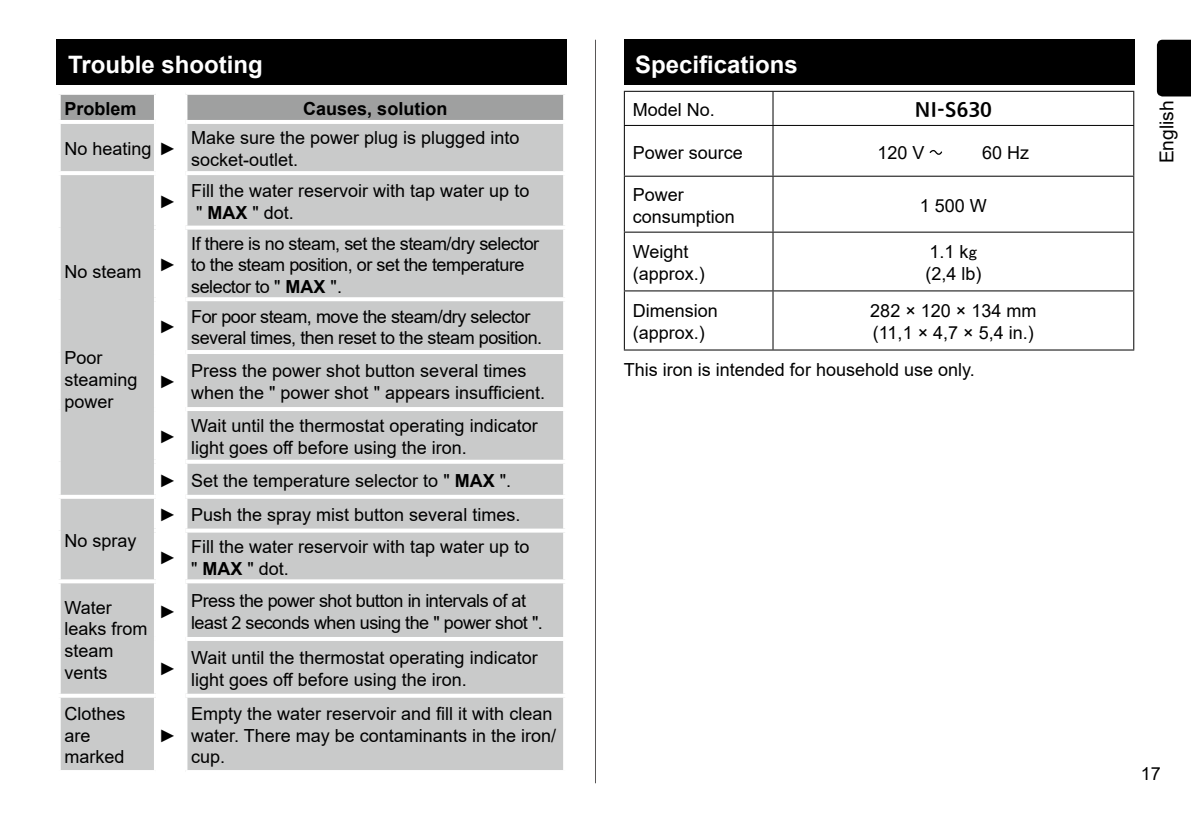
<style>
.page{position:relative;width:1191px;height:823px;background:#fff}
.page>*{position:absolute;margin:0;border:0;box-sizing:border-box;transform-origin:0 0}
.t1{font:700 24px "Arial";color:#fff}
.t2{font:19.2px "Arial";color:#000}
.t3{font:18px/21.6px "Arial";color:#000}
.t4{font:18px/21.6px "Arial";letter-spacing:-.025em;color:#000}
.t5{font:700 18px "Arial";color:#000}
.t6{font:18px "PUDSS Hinban B";color:#000}
.s1{font-weight:700}
.s2{font-family:"Sim Hei"}
</style>
<div class="page">
<div style="left:1156px;top:40px;width:35px;height:56px;background:#000"></div>
<hr style="left:595px;top:40px;width:1px;height:742px;background:#595757">
<div style="left:57px;top:40px;width:510px;height:45px;background:#000"></div>
<div style="left:61px;top:95px;width:502px;height:25px;background:#9fa0a0"></div>
<div style="left:61px;top:124px;width:502px;height:645px;background:#c9caca"></div>
<svg style="left:59px;top:94px;width:97px;height:1px"></svg>
<svg style="left:60px;top:95px;width:1px;height:25px"></svg>
<hr style="left:154px;top:95px;width:4px;height:25px;background:#fff">
<svg style="left:186px;top:94px;width:379px;height:1px"></svg>
<hr style="left:183px;top:95px;width:4px;height:25px;background:#fff">
<svg style="left:563px;top:95px;width:1px;height:25px"></svg>
<svg style="left:60px;top:124px;width:1px;height:47px"></svg>
<hr style="left:154px;top:124px;width:4px;height:47px;background:#fff">
<hr style="left:183px;top:124px;width:4px;height:47px;background:#fff">
<hr style="left:57px;top:171px;width:99px;height:4px;background:#fff">
<svg style="left:60px;top:175px;width:1px;height:52px"></svg>
<hr style="left:156px;top:171px;width:29px;height:4px;background:#fff">
<hr style="left:154px;top:175px;width:4px;height:50px;background:#fff">
<hr style="left:185px;top:171px;width:382px;height:4px;background:#fff">
<hr style="left:183px;top:175px;width:4px;height:50px;background:#fff">
<svg style="left:59px;top:227px;width:2px;height:72px"></svg>
<hr style="left:154px;top:225px;width:31px;height:4px;background:#fff">
<hr style="left:154px;top:229px;width:4px;height:68px;background:#fff">
<svg style="left:185px;top:225px;width:380px;height:4px"></svg>
<hr style="left:183px;top:229px;width:4px;height:68px;background:#fff">
<svg style="left:60px;top:299px;width:1px;height:53px"></svg>
<hr style="left:154px;top:297px;width:31px;height:4px;background:#fff">
<hr style="left:154px;top:301px;width:4px;height:49px;background:#fff">
<svg style="left:185px;top:297px;width:379px;height:4px"></svg>
<hr style="left:183px;top:301px;width:4px;height:49px;background:#fff">
<svg style="left:60px;top:352px;width:1px;height:57px"></svg>
<hr style="left:154px;top:350px;width:31px;height:4px;background:#fff">
<hr style="left:154px;top:354px;width:4px;height:53px;background:#fff">
<hr style="left:185px;top:350px;width:382px;height:4px;background:#fff">
<hr style="left:183px;top:354px;width:4px;height:53px;background:#fff">
<svg style="left:60px;top:409px;width:1px;height:52px"></svg>
<hr style="left:154px;top:407px;width:31px;height:4px;background:#fff">
<hr style="left:154px;top:411px;width:4px;height:48px;background:#fff">
<hr style="left:185px;top:407px;width:382px;height:4px;background:#fff">
<hr style="left:183px;top:411px;width:4px;height:48px;background:#fff">
<svg style="left:59px;top:461px;width:2px;height:33px"></svg>
<hr style="left:154px;top:459px;width:31px;height:4px;background:#fff">
<hr style="left:154px;top:463px;width:4px;height:31px;background:#fff">
<svg style="left:185px;top:459px;width:380px;height:4px"></svg>
<hr style="left:183px;top:463px;width:4px;height:31px;background:#fff">
<svg style="left:60px;top:494px;width:96px;height:4px"></svg>
<svg style="left:60px;top:499px;width:1px;height:31px"></svg>
<hr style="left:156px;top:494px;width:29px;height:4px;background:#fff">
<hr style="left:154px;top:498px;width:4px;height:30px;background:#fff">
<svg style="left:185px;top:494px;width:379px;height:4px"></svg>
<hr style="left:183px;top:498px;width:4px;height:30px;background:#fff">
<svg style="left:59px;top:530px;width:2px;height:49px"></svg>
<hr style="left:154px;top:528px;width:31px;height:4px;background:#fff">
<hr style="left:154px;top:532px;width:4px;height:47px;background:#fff">
<svg style="left:185px;top:528px;width:380px;height:4px"></svg>
<hr style="left:183px;top:532px;width:4px;height:47px;background:#fff">
<svg style="left:59px;top:579px;width:97px;height:4px"></svg>
<svg style="left:59px;top:583px;width:2px;height:55px"></svg>
<hr style="left:156px;top:579px;width:29px;height:4px;background:#fff">
<hr style="left:154px;top:583px;width:4px;height:53px;background:#fff">
<svg style="left:185px;top:579px;width:380px;height:4px"></svg>
<hr style="left:183px;top:583px;width:4px;height:53px;background:#fff">
<svg style="left:60px;top:638px;width:1px;height:55px"></svg>
<hr style="left:154px;top:636px;width:31px;height:4px;background:#fff">
<hr style="left:154px;top:640px;width:4px;height:53px;background:#fff">
<svg style="left:185px;top:636px;width:378px;height:4px"></svg>
<hr style="left:183px;top:640px;width:4px;height:53px;background:#fff">
<svg style="left:59px;top:693px;width:97px;height:4px"></svg>
<svg style="left:59px;top:697px;width:2px;height:72px"></svg>
<hr style="left:156px;top:693px;width:29px;height:4px;background:#fff">
<hr style="left:154px;top:697px;width:4px;height:72px;background:#fff">
<svg style="left:185px;top:693px;width:380px;height:4px"></svg>
<hr style="left:183px;top:697px;width:4px;height:72px;background:#fff">
<svg style="left:60px;top:769px;width:94px;height:1px"></svg>
<svg style="left:187px;top:769px;width:376px;height:1px"></svg>
<div style="left:624px;top:40px;width:510px;height:45px;background:#000"></div>
<hr style="left:624px;top:91px;width:149px;height:1px;background:#000">
<hr style="left:624px;top:92px;width:1px;height:33px;background:#000">
<hr style="left:773px;top:91px;width:361px;height:1px;background:#000">
<hr style="left:772px;top:92px;width:1px;height:33px;background:#000">
<hr style="left:1133px;top:92px;width:1px;height:33px;background:#000">
<hr style="left:624px;top:125px;width:149px;height:1px;background:#000">
<hr style="left:624px;top:126px;width:1px;height:49px;background:#000">
<hr style="left:773px;top:125px;width:361px;height:1px;background:#000">
<hr style="left:772px;top:126px;width:1px;height:49px;background:#000">
<hr style="left:1133px;top:126px;width:1px;height:49px;background:#000">
<hr style="left:624px;top:175px;width:149px;height:1px;background:#000">
<hr style="left:624px;top:176px;width:1px;height:55px;background:#000">
<hr style="left:773px;top:175px;width:361px;height:1px;background:#000">
<hr style="left:772px;top:176px;width:1px;height:55px;background:#000">
<hr style="left:1133px;top:176px;width:1px;height:55px;background:#000">
<hr style="left:624px;top:231px;width:149px;height:1px;background:#000">
<hr style="left:624px;top:232px;width:1px;height:58px;background:#000">
<hr style="left:773px;top:231px;width:361px;height:1px;background:#000">
<hr style="left:772px;top:232px;width:1px;height:58px;background:#000">
<hr style="left:1133px;top:232px;width:1px;height:58px;background:#000">
<hr style="left:624px;top:290px;width:149px;height:1px;background:#000">
<hr style="left:624px;top:291px;width:1px;height:58px;background:#000">
<hr style="left:773px;top:290px;width:361px;height:1px;background:#000">
<hr style="left:772px;top:291px;width:1px;height:58px;background:#000">
<hr style="left:1133px;top:291px;width:1px;height:58px;background:#000">
<hr style="left:624px;top:349px;width:149px;height:1px;background:#000">
<hr style="left:773px;top:349px;width:361px;height:1px;background:#000">
<svg style="left:929px;top:150px;width:13px;height:5px"></svg>
<h1 class="t1" style="left:68px;top:47px;width:196px">Trouble shooting</h1>
<p class="t5" style="left:64px;top:96px;width:74px">Problem</p>
<p class="t5" style="left:303px;top:96px;width:146px">Causes, solution</p>
<p class="t3" style="left:64px;top:138px;width:114px">No heating ►</p>
<p class="t3" style="left:191px;top:127px;width:330px">Make sure the power plug is plugged into socket-outlet.</p>
<p class="t3" style="left:64px;top:260px;width:79px">No steam</p>
<p class="t3" style="left:64px;top:347px;width:75px">Poor steaming power</p>
<p class="t3" style="left:64px;top:529px;width:74px">No spray</p>
<p class="t3" style="left:159px;top:191px;width:19px">►</p>
<p class="t3" style="left:191px;top:180px;width:340px">Fill the water reservoir with tap water up to " <span class="s1">MAX</span> " dot.</p>
<p class="t3" style="left:159px;top:254px;width:19px">►</p>
<p class="t4" style="left:191px;top:232px;width:350px">If there is no steam, set the steam/dry selector to the steam position, or set the temperature selector to " <span class="s1">MAX</span> ".</p>
<p class="t3" style="left:159px;top:316px;width:19px">►</p>
<p class="t4" style="left:191px;top:305px;width:353px">For poor steam, move the steam/dry selector several times, then reset to the steam position.</p>
<p class="t3" style="left:159px;top:371px;width:19px">►</p>
<p class="t3" style="left:191px;top:360px;width:355px">Press the power shot button several times when the " power shot " appears insufficient.</p>
<p class="t3" style="left:159px;top:425px;width:19px">►</p>
<p class="t3" style="left:191px;top:415px;width:348px">Wait until the thermostat operating indicator light goes off before using the iron.</p>
<p class="t3" style="left:159px;top:469px;width:354px">► Set the temperature selector to " <span class="s1">MAX</span> ".</p>
<p class="t3" style="left:159px;top:504px;width:363px">► Push the spray mist button several times.</p>
<p class="t3" style="left:159px;top:546px;width:19px">►</p>
<p class="t3" style="left:191px;top:535px;width:340px">Fill the water reservoir with tap water up to " <span class="s1">MAX</span> " dot.</p>
<p class="t3" style="left:64px;top:596px;width:85px">Water leaks from steam vents</p>
<p class="t3" style="left:159px;top:600px;width:19px">►</p>
<p class="t4" style="left:191px;top:589px;width:353px">Press the power shot button in intervals of at least 2 seconds when using the " power shot ".</p>
<p class="t3" style="left:159px;top:657px;width:19px">►</p>
<p class="t3" style="left:191px;top:646px;width:348px">Wait until the thermostat operating indicator light goes off before using the iron.</p>
<p class="t3" style="left:64px;top:702px;width:63px">Clothes are marked</p>
<p class="t3" style="left:159px;top:724px;width:19px">►</p>
<p class="t3" style="left:191px;top:702px;width:366px">Empty the water reservoir and fill it with clean water. There may be contaminants in the iron/ cup.</p>
<h1 class="t1" style="left:635px;top:47px;width:164px">Specifications</h1>
<p class="t3" style="left:633px;top:99px;width:84px">Model No.</p>
<p class="t6" style="left:914px;top:97px;width:79px">NI-S630</p>
<p class="t3" style="left:633px;top:141px;width:112px">Power source</p>
<p class="t3" style="left:877px;top:141px;width:49px">120 V</p>
<p class="t3" style="left:982px;top:141px;width:48px">60 Hz</p>
<p class="t3" style="left:633px;top:184px;width:104px">Power consumption</p>
<p class="t3" style="left:920px;top:194px;width:69px">1 500 W</p>
<p class="t3" style="left:633px;top:241px;width:74px">Weight (approx.)</p>
<p class="t3" style="left:925px;top:241px;width:58px">1.1 k<span class="s2">g </span>(2,4 lb)</p>
<p class="t3" style="left:633px;top:300px;width:87px">Dimension (approx.)</p>
<p class="t3" style="left:870px;top:300px;width:168px">282 × 120 × 134 mm (11,1 × 4,7 × 5,4 in.)</p>
<p class="t3" style="left:624px;top:359px;width:352px">This iron is intended for household use only.</p>
<p class="t2" style="left:1153px;top:163px;width:64px;rotate:-90deg">English</p>
<p class="t3" style="left:1140px;top:762px;width:22px">17</p>
</div>
